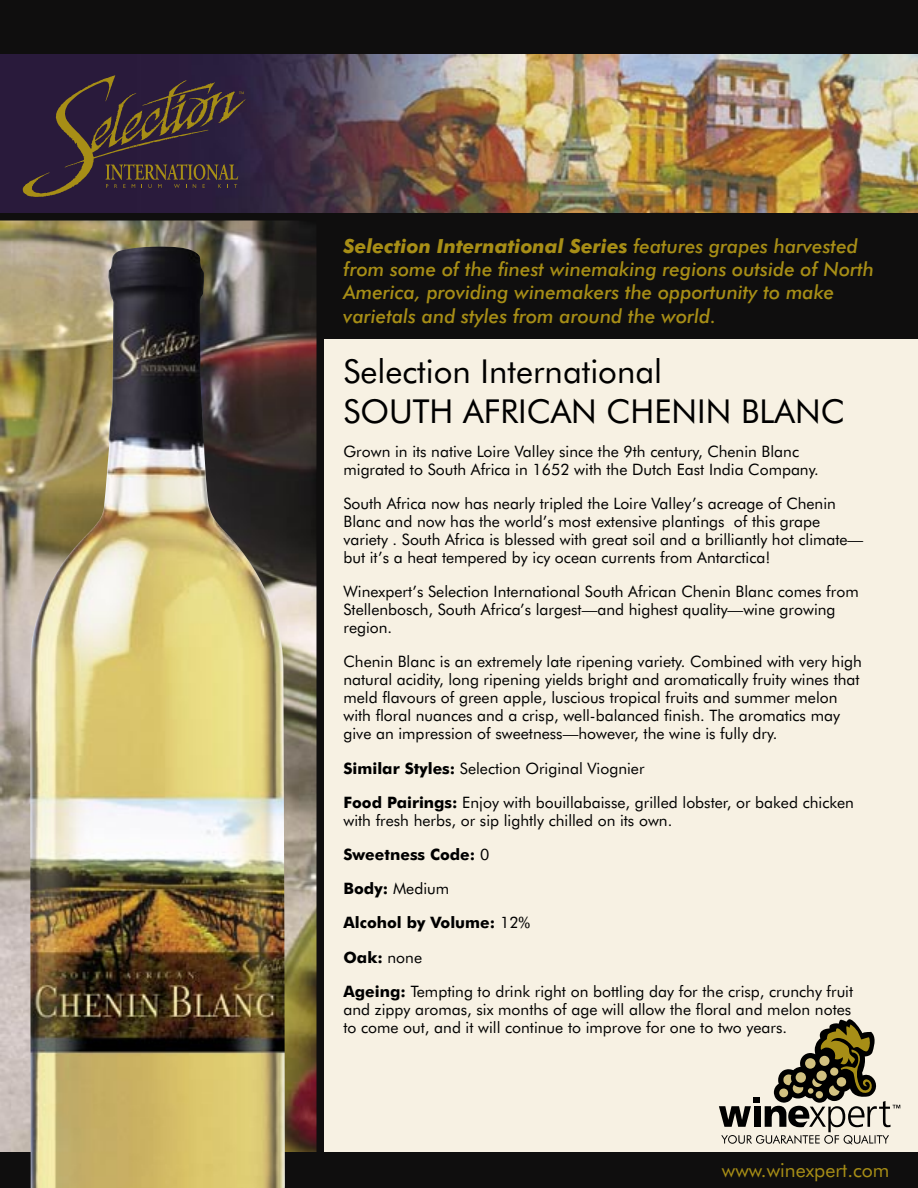
<style>
.page{position:relative;width:918px;height:1188px;background:#fff}
.page>*{position:absolute;margin:0;border:0;box-sizing:border-box;transform-origin:0 0}
.Body_Copy{font:33px/39.6px "Futura BT";color:#000}
.Body_Copy-2{font:italic 500 19.5px/23.4px "Futura BT";color:#a78e16}
.t1{font:19.5px "Futura BT";color:#a78e16}
.Body_Copy-3{font:15.75px/18px "Futura BT";color:#000}
.Body_Copy-4{font:700 15.75px "Futura BT";color:#000}
.s1{font-weight:700}
.s2{font-weight:400}
</style>
<div class="page">
<div style="left:298px;top:216px;width:620px;height:972px;background:#f7f1e3"></div>
<img style="left:0;top:54px;width:918px;height:159px">
<img style="left:0;top:220px;width:316px;height:932px">
<div style="left:0;top:213px;width:918px;height:7px;background:#0f0e0e"></div>
<div style="left:0;top:1152px;width:918px;height:36px;background:#0f0e0e"></div>
<div style="left:0;top:0;width:918px;height:54px;background:#0f0e0e"></div>
<svg style="left:22px;top:75px;width:224px;height:122px;background:#3c2c36"></svg>
<svg style="left:719px;top:1019px;width:181px;height:125px"></svg>
<div style="left:316px;top:216px;width:8px;height:937px;background:#0f0e0e"></div>
<div style="left:322px;top:216px;width:596px;height:123px;background:#0f0e0e"></div>
<img style="left:30px;top:246px;width:255px;height:942px">
<p class="Body_Copy-2" style="left:344px;top:234px;width:532px"><span class="s1">Selection International Series</span> features grapes harvested from some of the finest winemaking regions outside of North America, providing winemakers the opportunity to make varietals and styles from around the world.</p>
<p class="Body_Copy" style="left:344px;top:351px;width:503px">Selection International<br>SOUTH AFRICAN CHENIN BLANC</p>
<p class="Body_Copy-3" style="left:344px;top:442px;width:477px">Grown in its native Loire Valley since the 9th century, Chenin Blanc migrated to South Africa in 1652 with the Dutch East India Company.</p>
<p class="Body_Copy-3" style="left:344px;top:494px;width:521px">South Africa now has nearly tripled the Loire Valley’s acreage of Chenin Blanc and now has the world’s most extensive plantings of this grape variety . South Africa is blessed with great soil and a brilliantly hot climate— but it’s a heat tempered by icy ocean currents from Antarctica!</p>
<p class="Body_Copy-3" style="left:344px;top:582px;width:517px">Winexpert’s Selection International South African Chenin Blanc comes from<br>Stellenbosch, South Africa’s largest—and highest quality—wine growing region.</p>
<p class="Body_Copy-3" style="left:344px;top:653px;width:520px">Chenin Blanc is an extremely late ripening variety. Combined with very high natural acidity, long ripening yields bright and aromatically fruity wines that meld flavours of green apple, luscious tropical fruits and summer melon with floral nuances and a crisp, well-balanced finish. The aromatics may give an impression of sweetness—however, the wine is fully dry.</p>
<p class="Body_Copy-3" style="left:344px;top:759px;width:303px"><span class="s1">Similar Styles:</span> Selection Original Viognier</p>
<p class="Body_Copy-3" style="left:344px;top:793px;width:512px"><span class="s1">Food Pairings:</span> Enjoy with bouillabaisse, grilled lobster, or baked chicken with fresh herbs, or sip lightly chilled on its own.</p>
<p class="Body_Copy-4" style="left:344px;top:845px;width:148px">Sweetness Code: <span class="s2">0</span></p>
<p class="Body_Copy-3" style="left:344px;top:879px;width:107px"><span class="s1">Body:</span> Medium</p>
<p class="Body_Copy-4" style="left:344px;top:913px;width:188px">Alcohol by Volume: <span class="s2">12%</span></p>
<p class="Body_Copy-4" style="left:344px;top:947px;width:80px">Oak: <span class="s2">none</span></p>
<p class="Body_Copy-3" style="left:344px;top:982px;width:511px"><span class="s1">Ageing:</span> Tempting to drink right on bottling day for the crisp, crunchy fruit and zippy aromas, six months of age will allow the floral and melon notes to come out, and it will continue to improve for one to two years.</p>
<p class="t1" style="left:722px;top:1158px;width:169px">www.winexpert.com</p>
</div>
